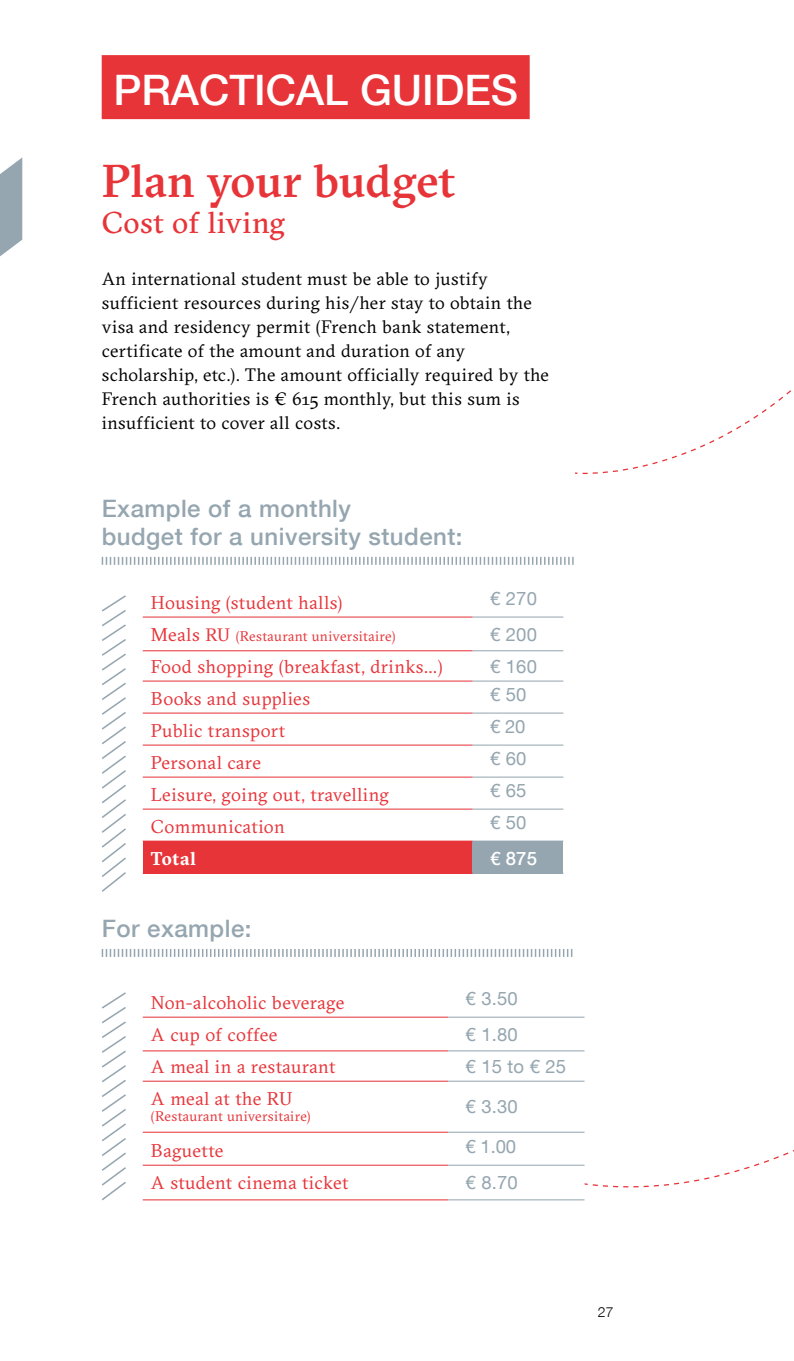
<style>
.page{position:relative;width:794px;height:1361px;background:#fff}
.page>*{position:absolute;margin:0;border:0;box-sizing:border-box;transform-origin:0 0}
.t1{font:500 46px "GT Sectra";letter-spacing:.005em;color:#e73439}
.t2{font:500 42px "Helvetica Neue LT Com";color:#fff}
.t3{font:30px "GT Sectra";letter-spacing:.02em;color:#e73439}
.t4{font:500 24px/28px "Helvetica Neue LT Com";letter-spacing:.02em;color:#95a6b0}
.t5{font:18.4px "GT Sectra";letter-spacing:.02em;color:#e73439}
.t6{font:18.4px "Helvetica Neue LT Com";letter-spacing:.01em;color:#95a6b0}
.t7{font:700 18.4px "GT Sectra";letter-spacing:.02em;color:#fff}
.t8{font:500 18.4px "Helvetica Neue LT Com";color:#fff}
.t9{font:18px/24px "GT Sectra";letter-spacing:.02em;color:#000}
.t10{font:14px "GT Sectra";letter-spacing:.02em;color:#e73439}
.t11{font:300 14px "Helvetica Neue LT Com";color:#000}
.s1{font-size:18.4px}
.s2{font-size:18px}
</style>
<div class="page">
<svg style="left:584px;top:1131px;width:210px;height:57px"></svg>
<div style="left:102px;top:55px;width:428px;height:64px;background:#e73439"></div>
<svg style="left:102px;top:557px;width:471px;height:8px"></svg>
<svg style="left:0;top:158px;width:22px;height:98px"></svg>
<svg style="left:143px;top:617px;width:420px;height:193px"></svg>
<div style="left:143px;top:841px;width:329px;height:32px;background:#e73439"></div>
<div style="left:472px;top:841px;width:91px;height:32px;background:#95a6b0"></div>
<hr style="left:472px;top:616px;width:91px;height:1px;background:#95a6b0">
<hr style="left:472px;top:650px;width:91px;height:1px;background:#95a6b0">
<hr style="left:472px;top:680px;width:91px;height:1px;background:#95a6b0">
<hr style="left:472px;top:712px;width:91px;height:1px;background:#95a6b0">
<hr style="left:472px;top:744px;width:91px;height:1px;background:#95a6b0">
<hr style="left:472px;top:776px;width:91px;height:1px;background:#95a6b0">
<hr style="left:472px;top:808px;width:91px;height:1px;background:#95a6b0">
<hr style="left:472px;top:840px;width:91px;height:1px;background:#95a6b0">
<hr style="left:143px;top:616px;width:329px;height:1px;background:#e73439">
<hr style="left:143px;top:650px;width:329px;height:1px;background:#e73439">
<hr style="left:143px;top:680px;width:329px;height:1px;background:#e73439">
<hr style="left:143px;top:712px;width:329px;height:1px;background:#e73439">
<hr style="left:143px;top:744px;width:329px;height:1px;background:#e73439">
<hr style="left:143px;top:776px;width:329px;height:1px;background:#e73439">
<hr style="left:143px;top:808px;width:329px;height:1px;background:#e73439">
<hr style="left:143px;top:840px;width:329px;height:1px;background:#e73439">
<svg style="left:102px;top:595px;width:24px;height:297px"></svg>
<svg style="left:102px;top:949px;width:470px;height:8px"></svg>
<svg style="left:143px;top:1017px;width:441px;height:149px"></svg>
<hr style="left:448px;top:1016px;width:136px;height:1px;background:#95a6b0">
<hr style="left:448px;top:1050px;width:136px;height:1px;background:#95a6b0">
<hr style="left:448px;top:1080px;width:136px;height:1px;background:#95a6b0">
<hr style="left:448px;top:1131px;width:136px;height:1px;background:#95a6b0">
<hr style="left:448px;top:1164px;width:136px;height:1px;background:#95a6b0">
<hr style="left:448px;top:1199px;width:136px;height:1px;background:#95a6b0">
<hr style="left:143px;top:1016px;width:305px;height:1px;background:#e73439">
<hr style="left:143px;top:1050px;width:305px;height:1px;background:#e73439">
<hr style="left:143px;top:1080px;width:305px;height:1px;background:#e73439">
<hr style="left:143px;top:1131px;width:305px;height:1px;background:#e73439">
<hr style="left:143px;top:1164px;width:305px;height:1px;background:#e73439">
<hr style="left:143px;top:1199px;width:305px;height:1px;background:#e73439">
<svg style="left:102px;top:992px;width:24px;height:209px"></svg>
<svg style="left:575px;top:390px;width:216px;height:84px"></svg>
<h2 class="t2" style="left:113px;top:65px;width:406px">PRACTICAL GUIDES</h2>
<h1 class="t1" style="left:102px;top:154px;width:355px">Plan your budget</h1>
<h3 class="t3" style="left:102px;top:205px;width:185px">Cost of living</h3>
<p class="t9" style="left:102px;top:267px;width:449px">An international student must be able to justify sufficient resources during his/her stay to obtain the visa and residency permit (French bank statement, certificate of the amount and duration of any scholarship, etc.). The amount officially required by the French authorities is € 615 monthly, but this sum is insufficient to cover all costs.</p>
<h3 class="t4" style="left:102px;top:494px;width:362px">Example of a monthly<br>budget for a university student:</h3>
<p class="t5" style="left:151px;top:592px;width:193px">Housing (student halls)</p>
<p class="t6" style="left:490px;top:587px;width:48px">€ 270</p>
<p class="t10" style="left:151px;top:628px;width:246px"><span class="s1">Meals</span> <span class="s2">RU</span> (Restaurant universitaire)</p>
<p class="t6" style="left:490px;top:623px;width:48px">€ 200</p>
<p class="t5" style="left:151px;top:656px;width:293px">Food shopping (breakfast, drinks…)</p>
<p class="t6" style="left:490px;top:655px;width:48px">€ 160</p>
<p class="t5" style="left:151px;top:688px;width:161px">Books and supplies</p>
<p class="t6" style="left:490px;top:683px;width:38px">€ 50</p>
<p class="t5" style="left:151px;top:720px;width:135px">Public transport</p>
<p class="t6" style="left:490px;top:715px;width:37px">€ 20</p>
<p class="t5" style="left:151px;top:752px;width:112px">Personal care</p>
<p class="t6" style="left:490px;top:747px;width:38px">€ 60</p>
<p class="t5" style="left:151px;top:784px;width:239px">Leisure, going out, travelling</p>
<p class="t6" style="left:490px;top:779px;width:38px">€ 65</p>
<p class="t5" style="left:151px;top:816px;width:135px">Communication</p>
<p class="t6" style="left:490px;top:811px;width:38px">€ 50</p>
<p class="t7" style="left:151px;top:847px;width:46px">Total</p>
<p class="t8" style="left:490px;top:847px;width:48px">€ 875</p>
<h3 class="t4" style="left:102px;top:914px;width:151px">For example:</h3>
<p class="t5" style="left:151px;top:992px;width:195px">Non-alcoholic beverage</p>
<p class="t6" style="left:465px;top:987px;width:54px">€ 3.50</p>
<p class="t5" style="left:151px;top:1024px;width:128px">A cup of coffee</p>
<p class="t6" style="left:465px;top:1023px;width:54px">€ 1.80</p>
<p class="t5" style="left:151px;top:1056px;width:186px">A meal in a restaurant</p>
<p class="t6" style="left:465px;top:1055px;width:102px">€ 15 to € 25</p>
<p class="t5" style="left:151px;top:1088px;width:143px">A meal at the RU</p>
<p class="t10" style="left:151px;top:1108px;width:161px">(Restaurant universitaire)</p>
<p class="t6" style="left:465px;top:1095px;width:54px">€ 3.30</p>
<p class="t5" style="left:151px;top:1140px;width:74px">Baguette</p>
<p class="t6" style="left:465px;top:1135px;width:52px">€ 1.00</p>
<p class="t5" style="left:151px;top:1172px;width:199px">A student cinema ticket</p>
<p class="t6" style="left:465px;top:1171px;width:54px">€ 8.70</p>
<p class="t11" style="left:598px;top:1303px;width:17px">27</p>
</div>
